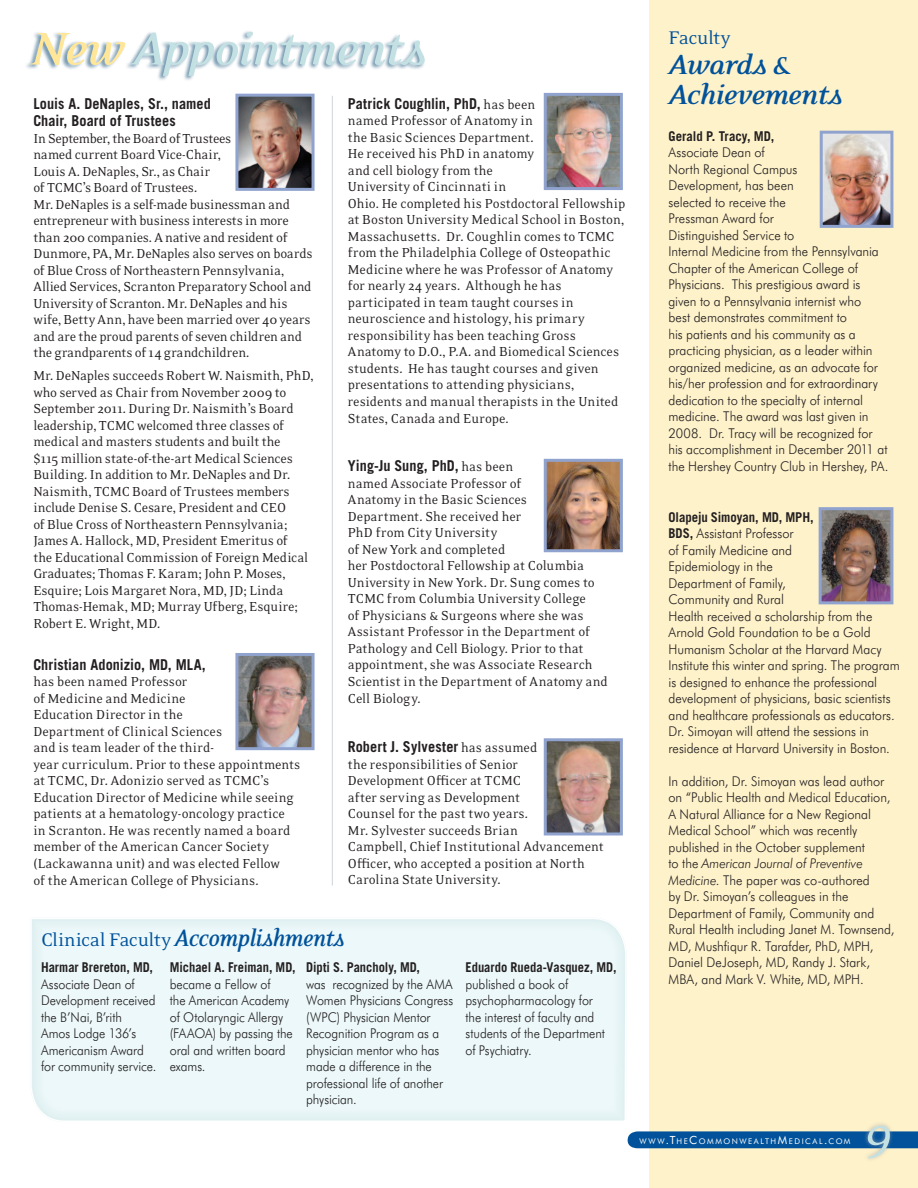
<style>
.page{position:relative;width:918px;height:1188px;background:#fff}
.page>*{position:absolute;margin:0;border:0;box-sizing:border-box;transform-origin:0 0}
.t1{font:italic 700 52.5px "Eidetic Neo";letter-spacing:-.025em;color:#c3e0e3}
.t2{font:italic 52.5px "Eidetic Neo";color:#c3e0e3}
.t3{font:italic 700 31.5px/30px "Eidetic Neo";letter-spacing:-.025em;color:#01529a}
.t4{font:21px "Eidetic Neo";letter-spacing:-.02em;color:#01529a}
.t5{font:15px/16.5px "Eidetic Neo";letter-spacing:-.005em;color:#231f20;scale:.95 1}
.t6{font:700 15px/17.2px "Trade Gothic";letter-spacing:.005em;color:#231f20;scale:.95 1}
.t7{font:300 13.5px/16.5px "Futura BT";letter-spacing:-.005em;color:#231f20;scale:.95 1}
.t8{font:300 13.5px/16.5px "Futura BT";letter-spacing:-.005em;color:#231f20;scale:.93 1}
.t9{font:700 13.5px "Trade Gothic";color:#231f20;scale:.93 1}
.t10{font:700 13.5px "Trade Gothic";color:#231f20;scale:.95 1}
.t11{font:7.8px "Futura BT";letter-spacing:.195em;color:#fff}
.s1{color:#ffe698}
.s2{font-family:"Eidetic Neo";font-weight:400}
.s3{font-weight:700;font-style:italic;font-size:27px}
.s4{font-family:"Trade Gothic";font-weight:700}
.s5{font-style:italic}
.s6{font-size:11.25px}
</style>
<div class="page">
<div style="left:30px;top:915px;width:598px;height:208px;background:#ecf8f9"></div>
<div style="left:649px;top:0;width:269px;height:1188px;background:#fef2ca"></div>
<hr style="left:332px;top:96px;width:1px;height:790px;background:#d0d4d8">
<img style="left:239px;top:657px;width:72px;height:89px">
<div style="left:235px;top:653px;width:80px;height:97px;border:3px solid #90a3ce"></div>
<img style="left:239px;top:98px;width:72px;height:89px">
<div style="left:235px;top:94px;width:80px;height:97px;border:3px solid #90a3ce"></div>
<img style="left:548px;top:97px;width:71px;height:89px">
<div style="left:544px;top:93px;width:79px;height:97px;border:3px solid #90a3ce"></div>
<img style="left:548px;top:463px;width:71px;height:85px">
<div style="left:544px;top:459px;width:79px;height:93px;border:3px solid #90a3ce"></div>
<img style="left:548px;top:742px;width:71px;height:90px">
<div style="left:544px;top:738px;width:79px;height:98px;border:3px solid #90a3ce"></div>
<img style="left:824px;top:135px;width:65px;height:89px">
<div style="left:820px;top:131px;width:73px;height:97px;border:3px solid #90a3ce"></div>
<img style="left:823px;top:511px;width:66px;height:89px">
<div style="left:819px;top:507px;width:74px;height:97px;border:3px solid #90a3ce"></div>
<div style="left:628px;top:1131px;width:290px;height:17px;background:#01529a"></div>
<div style="left:863px;top:1121px;width:31px;height:42px;background:#a8a9ad;opacity:.75"></div>
<div style="left:25px;top:30px;width:401px;height:51px;background:#00436e;opacity:.55"></div>
<h1 class="t1" style="left:31px;top:22px;width:398px"><span class="s1">New</span> Appointments</h1>
<p class="t6" style="left:33px;top:95px;width:188px">Louis A. DeNaples, Sr., named<br>Chair, Board of Trustees</p>
<p class="t5" style="left:33px;top:130px;width:296px">In September, the Board of Trustees<br>named current Board Vice-Chair,<br>Louis A. DeNaples, Sr., as Chair<br>of TCMC’s Board of Trustees.<br>Mr. DeNaples is a self-made businessman and entrepreneur with business interests in more than 200 companies. A native and resident of Dunmore, PA, Mr. DeNaples also serves on boards of Blue Cross of Northeastern Pennsylvania, Allied Services, Scranton Preparatory School and University of Scranton. Mr. DeNaples and his wife, Betty Ann, have been married over 40 years and are the proud parents of seven children and the grandparents of 14 grandchildren.</p>
<p class="t5" style="left:33px;top:368px;width:296px">Mr. DeNaples succeeds Robert W. Naismith, PhD, who served as Chair from November 2009 to September 2011. During Dr. Naismith’s Board leadership, TCMC welcomed three classes of medical and masters students and built the<br>$115 million state-of-the-art Medical Sciences Building. In addition to Mr. DeNaples and Dr.<br>Naismith, TCMC Board of Trustees members include Denise S. Cesare, President and CEO<br>of Blue Cross of Northeastern Pennsylvania; James A. Hallock, MD, President Emeritus of<br>the Educational Commission of Foreign Medical Graduates; Thomas F. Karam; John P. Moses, Esquire; Lois Margaret Nora, MD, JD; Linda Thomas-Hemak, MD; Murray Ufberg, Esquire; Robert E. Wright, MD.</p>
<p class="t6" style="left:33px;top:656px;width:183px">Christian Adonizio, MD, MLA,</p>
<p class="t5" style="left:33px;top:674px;width:283px">has been named Professor<br>of Medicine and Medicine<br>Education Director in the<br>Department of Clinical Sciences<br>and is team leader of the third-<br>year curriculum. Prior to these appointments at TCMC, Dr. Adonizio served as TCMC’s Education Director of Medicine while seeing patients at a hematology-oncology practice in Scranton. He was recently named a board member of the American Cancer Society (Lackawanna unit) and was elected Fellow<br>of the American College of Physicians.</p>
<p class="t6" style="left:348px;top:95px;width:199px">Patrick Coughlin, PhD, <span class="s2">has been</span></p>
<p class="t5" style="left:348px;top:113px;width:294px">named Professor of Anatomy in<br>the Basic Sciences Department.<br>He received his PhD in anatomy<br>and cell biology from the<br>University of Cincinnati in<br>Ohio. He completed his Postdoctoral Fellowship at Boston University Medical School in Boston, Massachusetts. Dr. Coughlin comes to TCMC from the Philadelphia College of Osteopathic Medicine where he was Professor of Anatomy for nearly 24 years. Although he has participated in team taught courses in neuroscience and histology, his primary responsibility has been teaching Gross Anatomy to D.O., P.A. and Biomedical Sciences students. He has taught courses and given presentations to attending physicians, residents and manual therapists in the United States, Canada and Europe.</p>
<p class="t6" style="left:348px;top:457px;width:176px">Ying-Ju Sung, PhD, <span class="s2">has been</span></p>
<p class="t5" style="left:348px;top:475px;width:275px">named Associate Professor of<br>Anatomy in the Basic Sciences<br>Department. She received her<br>PhD from City University<br>of New York and completed<br>her Postdoctoral Fellowship at Columbia University in New York. Dr. Sung comes to TCMC from Columbia University College<br>of Physicians &amp; Surgeons where she was Assistant Professor in the Department of Pathology and Cell Biology. Prior to that appointment, she was Associate Research Scientist in the Department of Anatomy and Cell Biology.</p>
<p class="t6" style="left:348px;top:738px;width:201px">Robert J. Sylvester <span class="s2">has assumed</span></p>
<p class="t5" style="left:348px;top:757px;width:271px">the responsibilities of Senior<br>Development Officer at TCMC<br>after serving as Development<br>Counsel for the past two years.<br>Mr. Sylvester succeeds Brian<br>Campbell, Chief Institutional Advancement Officer, who accepted a position at North Carolina State University.</p>
<h3 class="t4" style="left:41px;top:929px;width:305px">Clinical Faculty <span class="s3">Accomplishments</span></h3>
<p class="t9" style="left:41px;top:959px;width:122px">Harmar Brereton, MD,</p>
<p class="t8" style="left:41px;top:976px;width:126px">Associate Dean of<br>Development received the B’Nai, B’rith<br>Amos Lodge 136’s<br>Americanism Award for community service.</p>
<p class="t9" style="left:306px;top:959px;width:124px">Dipti S. Pancholy, MD,</p>
<p class="t8" style="left:306px;top:975px;width:160px">was recognized by the AMA<br>Women Physicians Congress (WPC) Physician Mentor<br>Recognition Program as a physician mentor who has made a difference in the professional life of another physician.</p>
<p class="t9" style="left:170px;top:959px;width:137px">Michael A. Freiman, MD,</p>
<p class="t8" style="left:170px;top:975px;width:134px">became a Fellow of<br>the American Academy of Otolaryngic Allergy (FAAOA) by passing the oral and written board exams.</p>
<p class="t9" style="left:465px;top:959px;width:164px">Eduardo Rueda-Vasquez, MD,</p>
<p class="t8" style="left:465px;top:975px;width:152px">published a book of psychopharmacology for the interest of faculty and students of the Department of Psychiatry.</p>
<h3 class="t4" style="left:669px;top:27px;width:64px">Faculty</h3>
<h2 class="t3" style="left:669px;top:50px;width:176px">Awards &amp;<br>Achievements</h2>
<p class="t10" style="left:669px;top:128px;width:113px">Gerald P. Tracy, MD,</p>
<p class="t7" style="left:669px;top:144px;width:233px">Associate Dean of<br>North Regional Campus<br>Development, has been<br>selected to receive the<br>Pressman Award for<br>Distinguished Service to<br>Internal Medicine from the Pennsylvania Chapter of the American College of Physicians. This prestigious award is given to a Pennsylvania internist who<br>best demonstrates commitment to<br>his patients and his community as a practicing physician, as a leader within organized medicine, as an advocate for his/her profession and for extraordinary dedication to the specialty of internal medicine. The award was last given in 2008. Dr. Tracy will be recognized for his accomplishment in December 2011 at the Hershey Country Club in Hershey, PA.</p>
<p class="t10" style="left:669px;top:509px;width:154px">Olapeju Simoyan, MD, MPH,</p>
<p class="t7" style="left:669px;top:525px;width:245px"><span class="s4">BDS,</span> Assistant Professor<br>of Family Medicine and<br>Epidemiology in the<br>Department of Family,<br>Community and Rural<br>Health received a scholarship from the Arnold Gold Foundation to be a Gold Humanism Scholar at the Harvard Macy Institute this winter and spring. The program is designed to enhance the professional development of physicians, basic scientists and healthcare professionals as educators.<br>Dr. Simoyan will attend the sessions in residence at Harvard University in Boston.</p>
<p class="t7" style="left:669px;top:773px;width:239px">In addition, Dr. Simoyan was lead author on “Public Health and Medical Education, A Natural Alliance for a New Regional Medical School” which was recently published in the October supplement<br>to the <span class="s5">American Journal of Preventive Medicine</span>. The paper was co-authored<br>by Dr. Simoyan’s colleagues in the Department of Family, Community and Rural Health including Janet M. Townsend, MD, Mushfiqur R. Tarafder, PhD, MPH, Daniel DeJoseph, MD, Randy J. Stark, MBA, and Mark V. White, MD, MPH.</p>
<p class="t11" style="left:639px;top:1136px;width:213px">WWW<span class="s6">.T</span>HE<span class="s6">C</span>OMMONWEALTH<span class="s6">M</span>EDIC AL<span class="s6">.</span>COM</p>
<h1 class="t2" style="left:864px;top:1106px;width:30px">9</h1>
</div>
